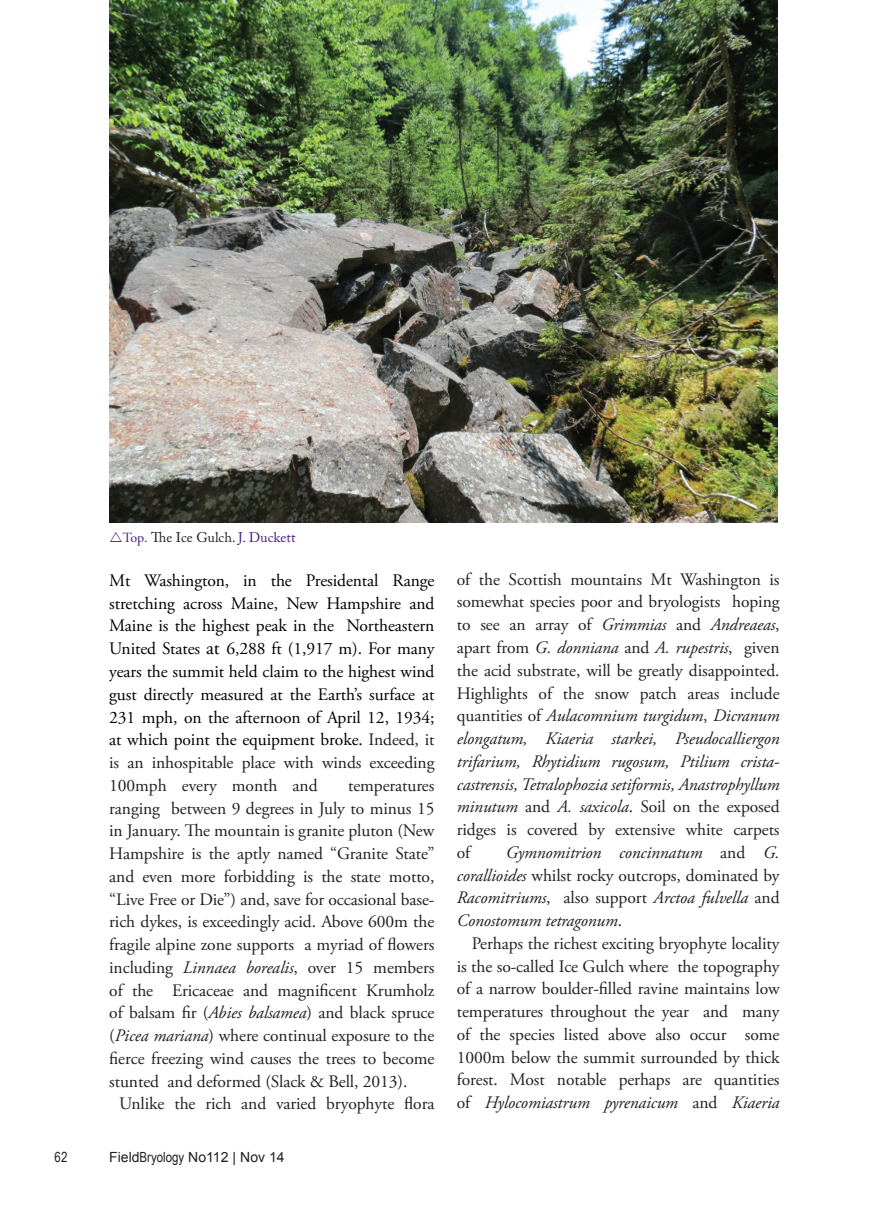
<style>
.page{position:relative;width:869px;height:1216px;background:#fff}
.page>*{position:absolute;margin:0;border:0;box-sizing:border-box;transform-origin:0 0}
.Article_Text{font:17.5px/22.8px "Adobe Garamond Pro";letter-spacing:-.005em;color:#231f20;text-align:justify}
.Article_Text-2{font:17.5px/22.8px "Adobe Garamond Pro";letter-spacing:-.005em;color:#000;text-align:justify}
.Article_Text-3{font:italic 17.5px/22.8px "Adobe Garamond Pro";letter-spacing:-.005em;color:#231f20;text-align:justify}
.Figure_Legend{font:14px "Adobe Caslon Pro";color:#231f20}
.t1{font:14px "Arial";color:#231f20}
.t2{font:14px "Arial Narrow";color:#231f20}
.s1{font-family:"Adobe Garamond Pro";color:#4c1f79}
.s2{color:#4c1f79}
.s3{font-size:19.25px}
.s4{color:#231f20}
.s5{font-style:italic}
.s6{font-family:"Arial Narrow"}
.s7{font-style:normal}
</style>
<div class="page">
<img style="left:109px;top:0;width:668px;height:522px">
<p class="Figure_Legend" style="left:123px;top:529px;width:174px"><span class="s1">Top.</span> The Ice Gulch. <span class="s2">J. Duckett</span></p>
<p class="Article_Text-2" style="left:109px;top:569px;width:326px">Mt Washington, in the Presidental Range stretching across Maine, New Hampshire and Maine is the highest peak in the Northeastern United States <span class="s3">at</span> 6,288 ft (1,917 m). For many years the summit held claim to the highest wind gust directly measured at the Earth’s surface at 231 mph, on the afternoon of April 12, 1934; at which point the equipment broke. <span class="s4">Indeed, it is an inhospitable place with winds exceeding 100mph every month and</span></p>
<p class="Article_Text" style="left:109px;top:774px;width:326px;text-indent:239px">temperatures ranging between 9 degrees in July to minus 15 in January. The mountain is granite pluton (New Hampshire is the aptly named “Granite State” and even more forbidding is the state motto, “Live Free or Die”) and, save for occasional base&shy;rich dykes, is exceedingly acid. Above 600m the fragile alpine zone supports a myriad of flowers including <span class="s5">Linnaea borealis</span>, over 15 members of the Ericaceae and magnificent Krumholz of balsam fir (<span class="s5">Abies balsamea</span>) and black spruce (<span class="s5">Picea mariana</span>) where continual exposure to the fierce freezing wind causes the trees to become stunted and deformed (Slack &amp; Bell, 2013).</p>
<p class="Article_Text" style="left:119px;top:1093px;width:317px">Unlike the rich and varied bryophyte flora</p>
<p class="t2" style="left:55px;top:1146px;width:14px">62</p>
<p class="t1" style="left:109px;top:1147px;width:177px">Field<span class="s6">Bryology</span> No112 | Nov 14</p>
<p class="Article_Text" style="left:456px;top:568px;width:324px">of the Scottish mountains Mt Washington is somewhat species poor and bryologists hoping to see an array of <span class="s5">Grimmias</span> and <span class="s5">Andreaeas</span>, apart from <span class="s5">G. donniana</span> and <span class="s5">A. rupestris</span>, given the acid substrate, will be greatly disappointed.<br>Highlights of the snow patch areas include quantities of <span class="s5">Aulacomnium turgidum</span>, <span class="s5">Dicranum elongatum, Kiaeria starkei, Pseudocalliergon trifarium, Rhytidium rugosum, Ptilium crista&shy;castrensis, Tetralophozia setiformis, Anastrophyllum minutum</span> and <span class="s5">A. saxicola</span>. Soil on the exposed ridges is covered by extensive white carpets of</p>
<p class="Article_Text-3" style="left:456px;top:841px;width:324px;text-indent:49px">Gymnomitrion concinnatum <span class="s7">and</span> G. corallioides <span class="s7">whilst rocky outcrops, dominated by </span>Racomitriums<span class="s7">, also support</span> Arctoa fulvella <span class="s7">and </span>Conostomum tetragonum<span class="s7">.</span></p>
<p class="Article_Text" style="left:456px;top:932px;width:324px;text-indent:15px">Perhaps the richest exciting bryophyte locality is the so-called Ice Gulch where the topography of a narrow boulder-filled ravine maintains low temperatures throughout the year and many of the species listed above also occur some 1000m below the summit surrounded by thick forest. Most notable perhaps are quantities of <span class="s5">Hylocomiastrum pyrenaicum</span> and <span class="s5">Kiaeria</span></p>
</div>
